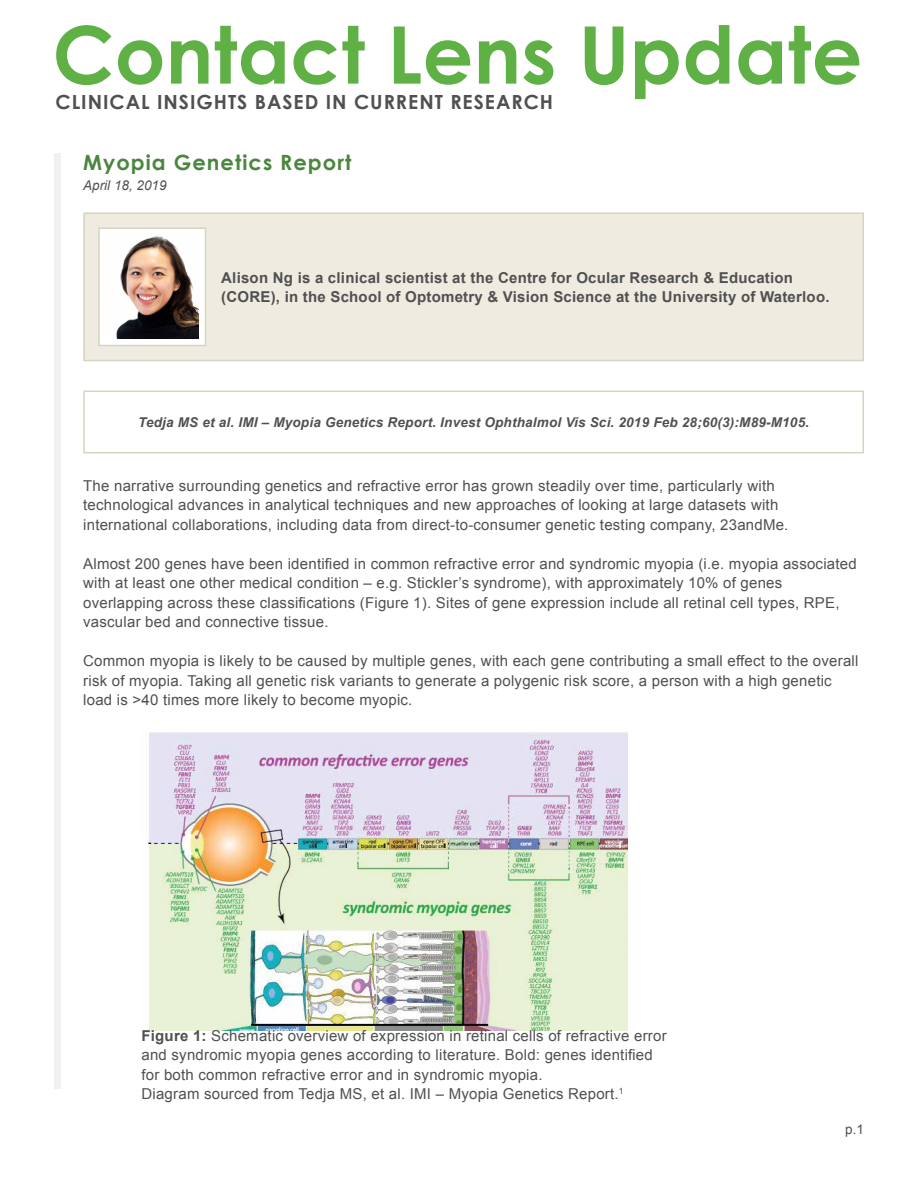
<style>
.page{position:relative;width:918px;height:1188px;background:#fff}
.page>*{position:absolute;margin:0;border:0;box-sizing:border-box;transform-origin:0 0}
.t1{font:700 79.5px "Century Gothic";color:#5fb045}
.Article_Heading{font:700 21px "Century Gothic";letter-spacing:.05em;color:#4b863e}
.t2{font:700 19.5px "Century Gothic";letter-spacing:.05em;color:#4f5050}
.Text{font:15px/19.5px "Arial";letter-spacing:.015em;color:#4f5050}
.Image_Text{font:700 15px/19.5px "Arial";letter-spacing:.015em;color:#4f5050}
.Text_Reference{font:italic 700 13.5px "Arial";letter-spacing:.015em;color:#4f5050}
.Date{font:italic 13.5px "Arial";color:#4f5050}
.Page_Number{font:13.5px "Arial";color:#4f5050}
.s1{font-weight:700}
</style>
<div class="page">
<div style="left:54px;top:154px;width:7px;height:935px;background:#eff0f0"></div>
<div style="left:83px;top:212px;width:781px;height:149px;background:#efebe1;border:2px solid #d5d5c2"></div>
<div style="left:98px;top:227px;width:108px;height:119px;background:#fff;border:2px solid #d5d5c2"></div>
<img style="left:116px;top:235px;width:83px;height:104px">
<div style="left:83px;top:391px;width:781px;height:62px;border:2px solid #d5d5c2"></div>
<img style="left:146px;top:732px;width:481px;height:298px">
<h1 class="t1" style="left:52px;top:-6px;width:811px">Contact Lens Update</h1>
<h3 class="t2" style="left:56px;top:87px;width:499px">CLINICAL INSIGHTS BASED IN CURRENT RESEARCH</h3>
<p class="Article_Heading" style="left:83px;top:146px;width:270px">Myopia Genetics Report</p>
<p class="Date" style="left:83px;top:177px;width:85px">April 18, 2019</p>
<p class="Image_Text" style="left:221px;top:268px;width:610px">Alison Ng is a clinical scientist at the Centre for Ocular Research &amp; Education (CORE), in the School of Optometry &amp; Vision Science at the University of Waterloo.</p>
<p class="Text_Reference" style="left:138px;top:413px;width:673px">Tedja MS et al. IMI – Myopia Genetics Report. Invest Ophthalmol Vis Sci. 2019 Feb 28;60(3):M89-M105.</p>
<p class="Text" style="left:83px;top:476px;width:707px">The narrative surrounding genetics and refractive error has grown steadily over time, particularly with technological advances in analytical techniques and new approaches of looking at large datasets with international collaborations, including data from direct-to-consumer genetic testing company, 23andMe.</p>
<p class="Text" style="left:83px;top:554px;width:775px">Almost 200 genes have been identified in common refractive error and syndromic myopia (i.e. myopia associated with at least one other medical condition – e.g. Stickler’s syndrome), with approximately 10% of genes overlapping across these classifications (Figure 1). Sites of gene expression include all retinal cell types, RPE, vascular bed and connective tissue.</p>
<p class="Text" style="left:83px;top:651px;width:777px">Common myopia is likely to be caused by multiple genes, with each gene contributing a small effect to the overall risk of myopia. Taking all genetic risk variants to generate a polygenic risk score, a person with a high genetic load is &gt;40 times more likely to become myopic.</p>
<p class="Text" style="left:141px;top:1026px;width:527px"><span class="s1">Figure 1:</span> Schematic overview of expression in retinal cells of refractive error and syndromic myopia genes according to literature. Bold: genes identified for both common refractive error and in syndromic myopia.</p>
<p class="Text" style="left:141px;top:1085px;width:484px">Diagram sourced from Tedja MS, et al. IMI – Myopia Genetics Report.<sup>1</sup></p>
<p class="Page_Number" style="left:845px;top:1120px;width:20px">p.1</p>
</div>
